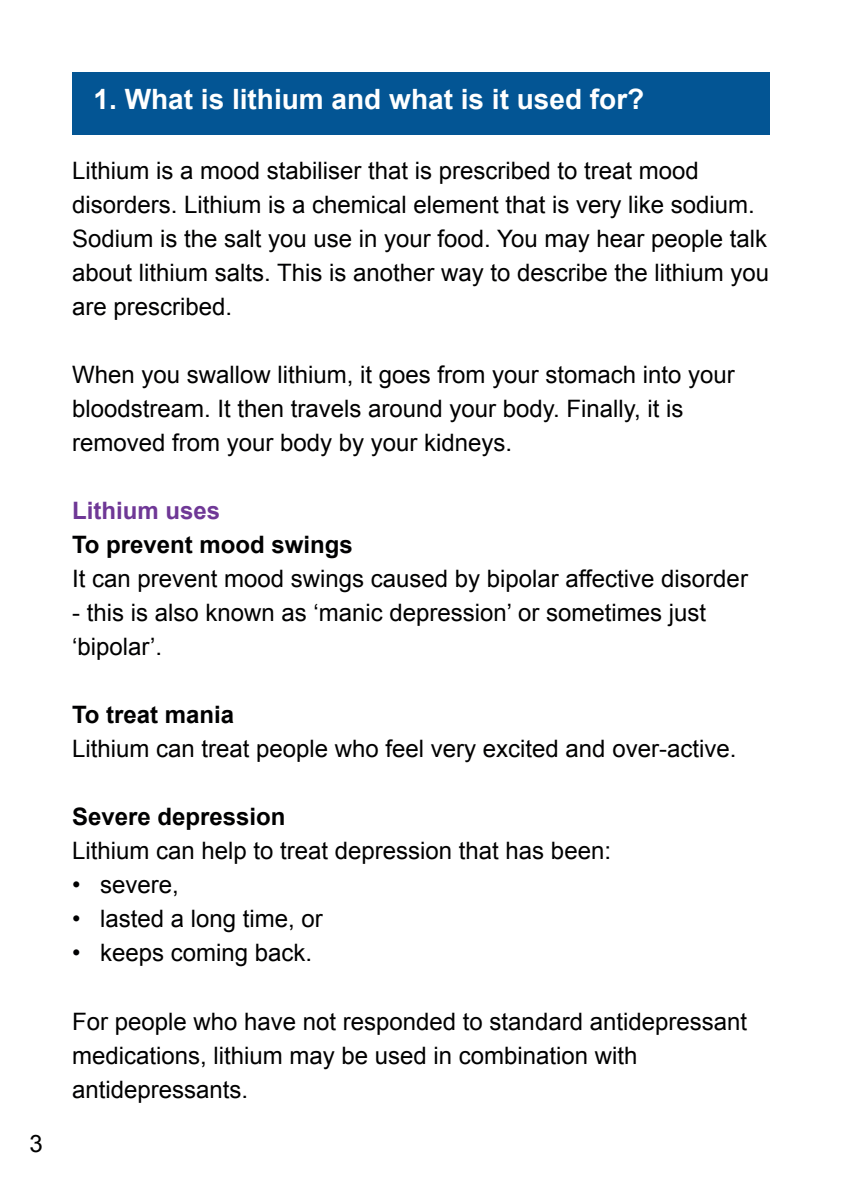
<style>
.page{position:relative;width:842px;height:1191px;background:#fff}
.page>*{position:absolute;margin:0;border:0;box-sizing:border-box;transform-origin:0 0}
.t1{font:700 28px "Arial";color:#fff}
.t2{font:24px/34px "Arial";color:#000001}
.t3{font:700 24px "Arial";color:#000001}
.t4{font:700 24px "Arial";color:#6f3896}
</style>
<div class="page">
<div style="left:72px;top:72px;width:698px;height:62px;background:#035594"></div>
<p class="t2" style="left:29px;top:1126px;width:15px">3</p>
<p class="t1" style="left:94px;top:81px;width:552px">1. What is lithium and what is it used for?</p>
<p class="t2" style="left:72px;top:154px;width:699px">Lithium is a mood stabiliser that is prescribed to treat mood disorders. Lithium is a chemical element that is very like sodium.<br>Sodium is the salt you use in your food. You may hear people talk about lithium salts. This is another way to describe the lithium you are prescribed.</p>
<p class="t2" style="left:72px;top:358px;width:664px">When you swallow lithium, it goes from your stomach into your bloodstream. It then travels around your body. Finally, it is removed from your body by your kidneys.</p>
<p class="t4" style="left:72px;top:495px;width:150px">Lithium uses</p>
<p class="t3" style="left:72px;top:529px;width:282px">To prevent mood swings</p>
<p class="t2" style="left:72px;top:562px;width:677px">It can prevent mood swings caused by bipolar affective disorder</p>
<p class="t2" style="left:72px;top:596px;width:636px">- this is also known as ‘manic depression’ or sometimes just ‘bipolar’.</p>
<p class="t3" style="left:72px;top:699px;width:164px">To treat mania</p>
<p class="t2" style="left:72px;top:732px;width:666px">Lithium can treat people who feel very excited and over-active.</p>
<p class="t3" style="left:72px;top:801px;width:215px">Severe depression</p>
<p class="t2" style="left:72px;top:834px;width:540px">Lithium can help to treat depression that has been:</p>
<p class="t2" style="left:72px;top:868px;width:108px">• severe,</p>
<p class="t2" style="left:72px;top:902px;width:252px">• lasted a long time, or</p>
<p class="t2" style="left:72px;top:936px;width:242px">• keeps coming back.</p>
<p class="t2" style="left:72px;top:1004px;width:677px">For people who have not responded to standard antidepressant medications, lithium may be used in combination with antidepressants.</p>
</div>
